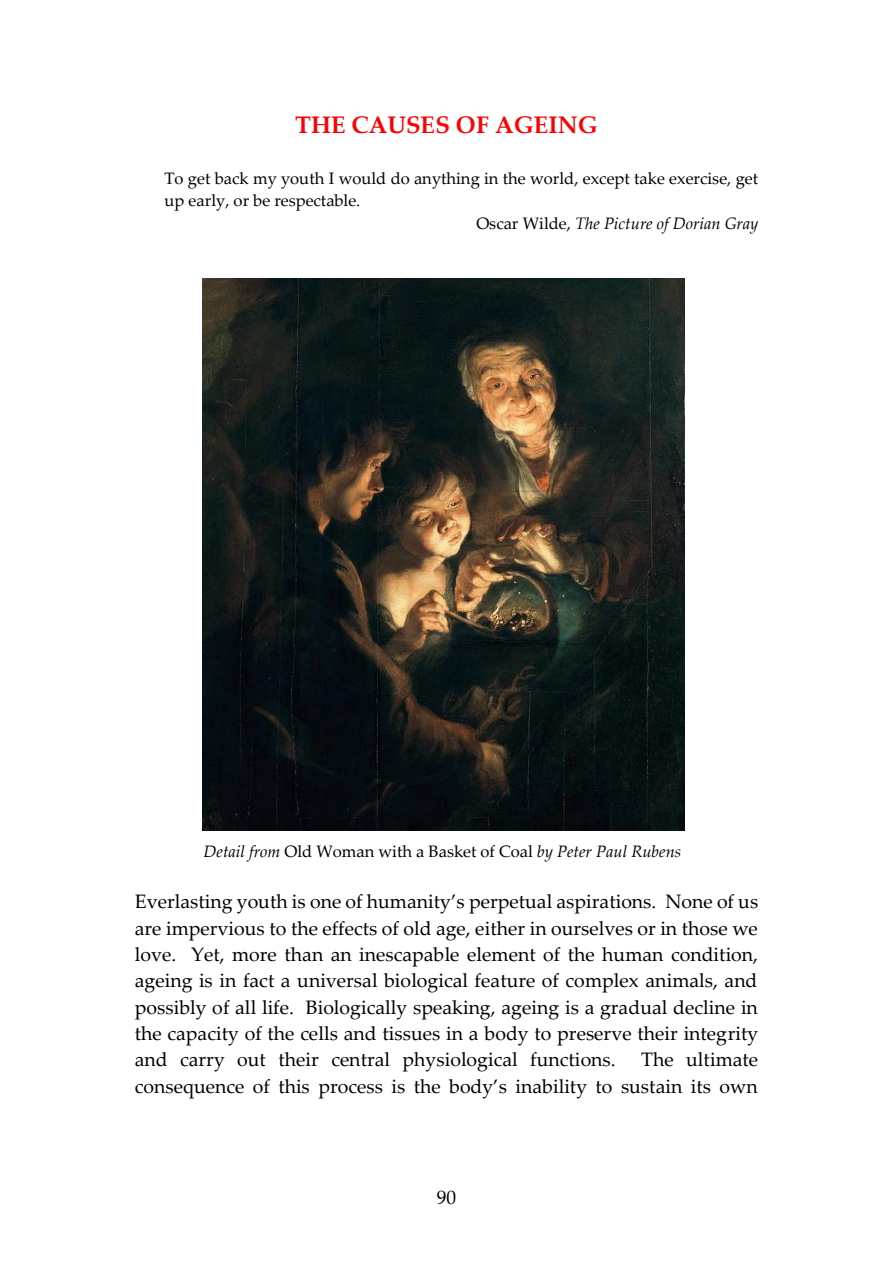
<style>
.page{position:relative;width:893px;height:1264px;background:#fff}
.page>*{position:absolute;margin:0;border:0;box-sizing:border-box;transform-origin:0 0}
.t1{font:700 24px "Palatino Linotype";color:#f00}
.t2{font:19.5px/26.2px "Palatino Linotype";color:#000;text-align:justify}
.t3{font:19.35px "Palatino Linotype";color:#000}
.t4{font:16.5px/22.2px "Palatino Linotype";color:#000}
.t5{font:italic 16.5px "Palatino Linotype";color:#000}
.s1{font-style:normal}
</style>
<div class="page">
<img style="left:203px;top:278px;width:482px;height:552px">
<p class="t1" style="left:295px;top:116px;width:304px">THE CAUSES OF AGEING</p>
<p class="t4" style="left:165px;top:169px;width:595px">To get back my youth I would do anything in the world, except take exercise, get up early, or be respectable.</p>
<p class="t5" style="left:476px;top:217px;width:284px"><span class="s1">Oscar Wilde,</span> The Picture of Dorian Gray</p>
<p class="t5" style="left:204px;top:844px;width:479px">Detail from <span class="s1">Old Woman with a Basket of Coal</span> by Peter Paul Rubens</p>
<p class="t2" style="left:135px;top:890px;width:625px">Everlasting youth is one of humanity’s perpetual aspirations. None of us are impervious to the effects of old age, either in ourselves or in those we love. Yet, more than an inescapable element of the human condition, ageing is in fact a universal biological feature of complex animals, and possibly of all life. Biologically speaking, ageing is a gradual decline in the capacity of the cells and tissues in a body to preserve their integrity and carry out their central physiological functions.</p>
<p class="t2" style="left:135px;top:1048px;width:625px;text-align:right">The ultimate<br>consequence of this process is the body’s inability to sustain its own</p>
<p class="t3" style="left:437px;top:1189px;width:21px">90</p>
</div>
